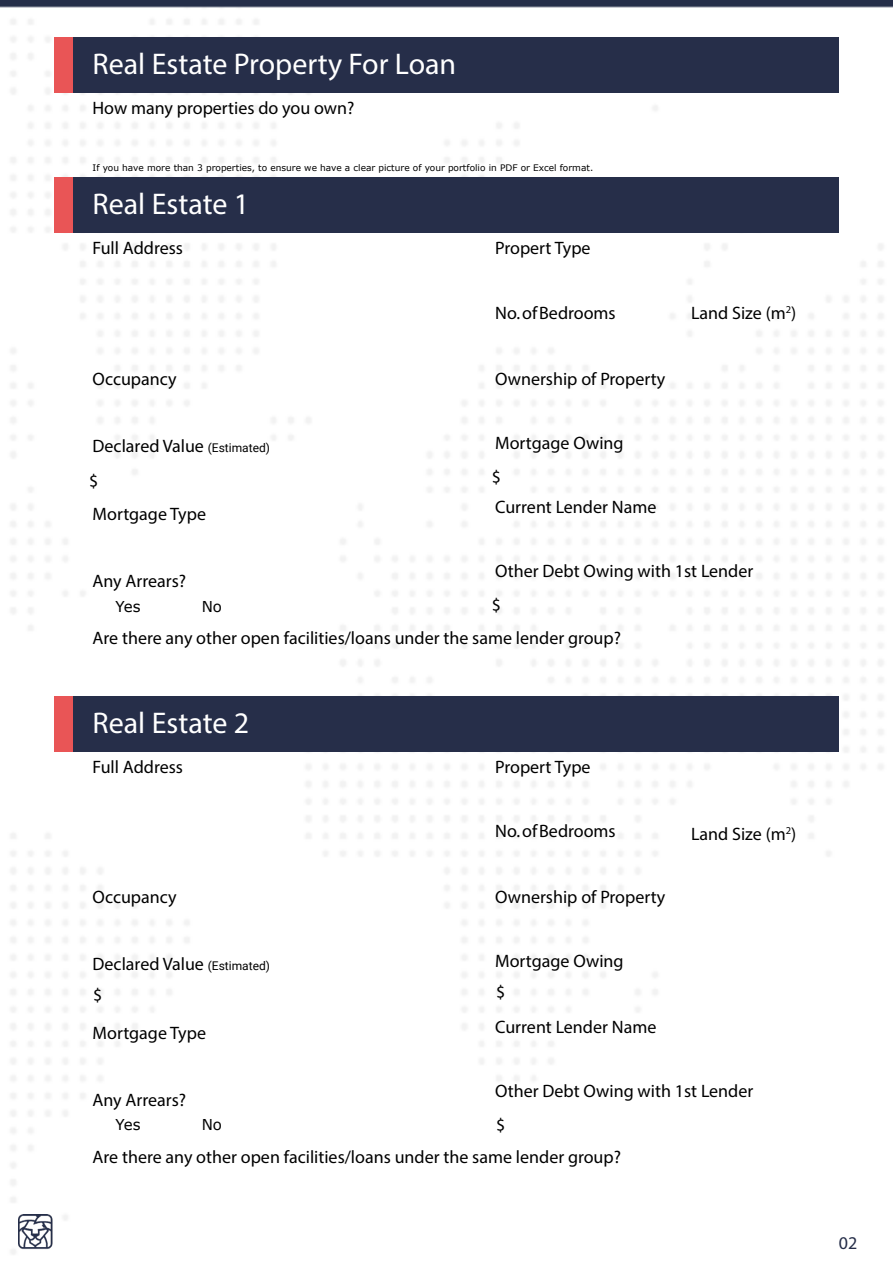
<style>
.page{position:relative;width:893px;height:1263px;background:#fff}
.page>*{position:absolute;margin:0;border:0;box-sizing:border-box;transform-origin:0 0}
.t1{font:30px "Myriad Pro";color:#fff}
.t2{font:18px "Myriad Pro";color:#000}
.t3{font:18px "Myriad Pro";color:#262e49}
.t4{font:15px "Verdana";color:#000}
.t5{font:9px "Verdana";color:#000}
.s1{font-family:"Roboto";font-size:12px}
</style>
<div class="page">
<img style="left:0;top:0;width:893px;height:1254px">
<div style="left:54px;top:38px;width:785px;height:55px;background:#262e49"></div>
<div style="left:54px;top:38px;width:18px;height:55px;background:#e95556"></div>
<div style="left:54px;top:696px;width:785px;height:56px;background:#262e49"></div>
<div style="left:54px;top:696px;width:18px;height:56px;background:#e95556"></div>
<div style="left:54px;top:177px;width:785px;height:56px;background:#262e49"></div>
<div style="left:54px;top:177px;width:18px;height:56px;background:#e95556"></div>
<img style="left:18px;top:1214px;width:36px;height:35px">
<h1 class="t1" style="left:93px;top:45px;width:365px">Real Estate Property For Loan</h1>
<p class="t2" style="left:93px;top:97px;width:263px">How many properties do you own?</p>
<p class="t5" style="left:93px;top:162px;width:502px">If you have more than 3 properties, to ensure we have a clear picture of your portfolio in PDF or Excel format.</p>
<h1 class="t1" style="left:93px;top:185px;width:158px">Real Estate 1</h1>
<p class="t2" style="left:93px;top:237px;width:92px">Full Address</p>
<p class="t2" style="left:495px;top:237px;width:97px">Propert Type</p>
<p class="t2" style="left:495px;top:302px;width:122px">No. of Bedrooms</p>
<p class="t2" style="left:691px;top:302px;width:107px">Land Size (m<sup>2</sup>)</p>
<p class="t2" style="left:93px;top:367px;width:86px">Occupancy</p>
<p class="t2" style="left:495px;top:367px;width:172px">Ownership of Property</p>
<p class="t2" style="left:93px;top:435px;width:179px">Declared Value <span class="s1">(Estimated)</span></p>
<p class="t2" style="left:495px;top:432px;width:130px">Mortgage Owing</p>
<p class="t2" style="left:89px;top:470px;width:11px">$</p>
<p class="t2" style="left:492px;top:465px;width:11px">$</p>
<p class="t2" style="left:93px;top:503px;width:115px">Mortgage Type</p>
<p class="t2" style="left:93px;top:570px;width:95px">Any Arrears?</p>
<p class="t4" style="left:115px;top:596px;width:27px">Yes</p>
<p class="t4" style="left:202px;top:596px;width:22px">No</p>
<p class="t2" style="left:495px;top:496px;width:163px">Current Lender Name</p>
<p class="t2" style="left:495px;top:560px;width:260px">Other Debt Owing with 1st Lender</p>
<p class="t2" style="left:492px;top:593px;width:11px">$</p>
<p class="t2" style="left:93px;top:627px;width:530px">Are there any other open facilities/loans under the same lender group?</p>
<h1 class="t1" style="left:93px;top:704px;width:158px">Real Estate 2</h1>
<p class="t2" style="left:93px;top:756px;width:92px">Full Address</p>
<p class="t2" style="left:495px;top:756px;width:97px">Propert Type</p>
<p class="t2" style="left:495px;top:820px;width:122px">No. of Bedrooms</p>
<p class="t2" style="left:691px;top:823px;width:107px">Land Size (m<sup>2</sup>)</p>
<p class="t2" style="left:93px;top:886px;width:86px">Occupancy</p>
<p class="t2" style="left:495px;top:886px;width:172px">Ownership of Property</p>
<p class="t2" style="left:93px;top:953px;width:179px">Declared Value <span class="s1">(Estimated)</span></p>
<p class="t2" style="left:495px;top:950px;width:130px">Mortgage Owing</p>
<p class="t2" style="left:93px;top:984px;width:11px">$</p>
<p class="t2" style="left:496px;top:981px;width:11px">$</p>
<p class="t2" style="left:93px;top:1022px;width:115px">Mortgage Type</p>
<p class="t2" style="left:93px;top:1088px;width:95px">Any Arrears?</p>
<p class="t4" style="left:115px;top:1114px;width:27px">Yes</p>
<p class="t4" style="left:202px;top:1114px;width:22px">No</p>
<p class="t2" style="left:495px;top:1016px;width:163px">Current Lender Name</p>
<p class="t2" style="left:495px;top:1080px;width:260px">Other Debt Owing with 1st Lender</p>
<p class="t2" style="left:496px;top:1113px;width:11px">$</p>
<p class="t2" style="left:93px;top:1146px;width:530px">Are there any other open facilities/loans under the same lender group?</p>
<p class="t3" style="left:839px;top:1231px;width:20px">02</p>
</div>
